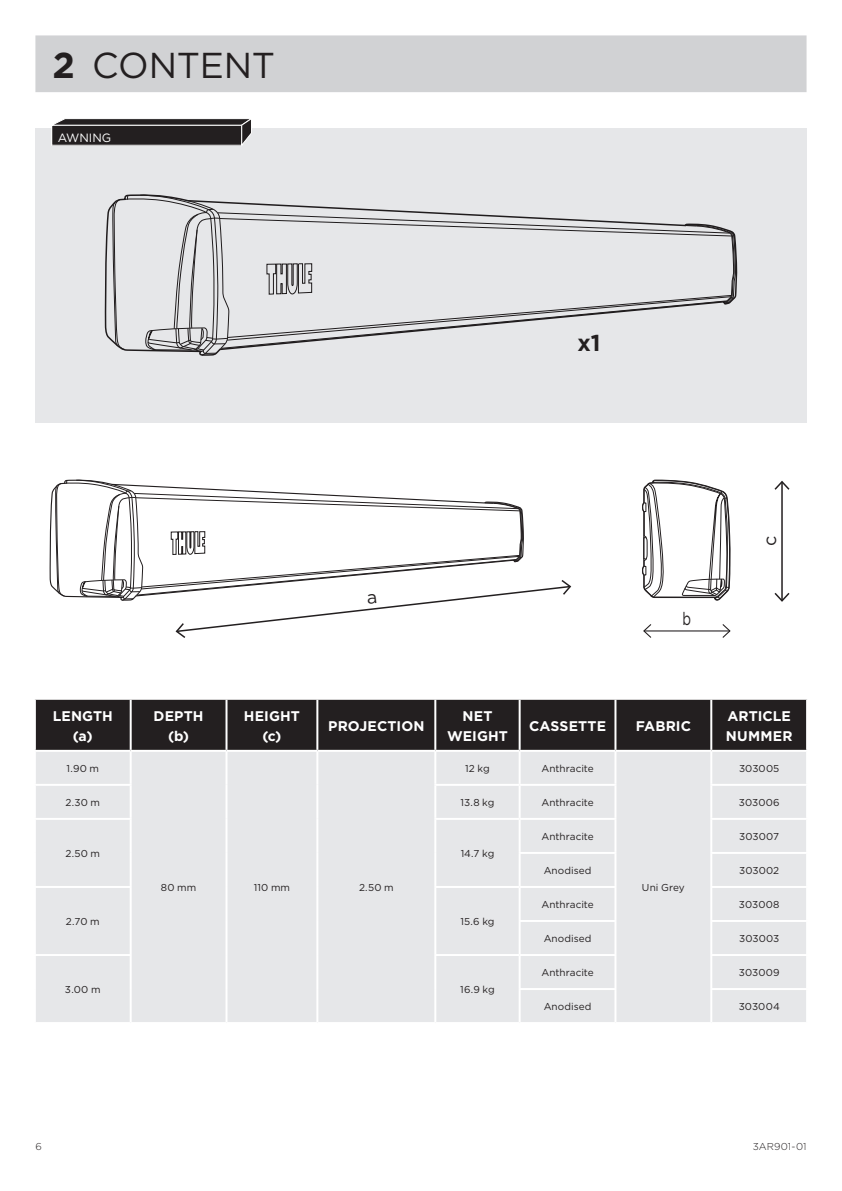
<style>
.page{position:relative;width:842px;height:1191px;background:#fff}
.page>*{position:absolute;margin:0;border:0;box-sizing:border-box;transform-origin:0 0}
.t1{font:36px "Thule";letter-spacing:-.01em;color:#231f20}
.TXT-Bold-15pt_-_aant{font:700 23px "Thule";color:#231f20}
.maat-4_5pt{font:18px "Thule";color:#231f20}
.maat-4_5pt-2{font:18px "Thule";color:#231f20;scale:.72 1}
.TABLE-7pt_-_titel{font:700 14px/19.6px "Thule";letter-spacing:.005em;color:#fff;text-align:center}
.t2{font:12px "Thule";color:#fff}
.TABLE-5pt_-_content{font:10px "Thule";letter-spacing:.01em;color:#231f20}
.t3{font:300 10px "Thule";letter-spacing:.005em;color:#231f20}
.s1{font-weight:700}
</style>
<div class="page">
<div style="left:35px;top:35px;width:771px;height:57px;background:#d1d2d4"></div>
<div style="left:35px;top:128px;width:771px;height:294px;background:#e6e7e9"></div>
<svg style="left:112px;top:194px;width:624px;height:162px"></svg>
<svg style="left:51px;top:119px;width:201px;height:27px;background:#3c3939"></svg>
<svg style="left:642px;top:479px;width:88px;height:121px"></svg>
<hr style="left:781px;top:482px;width:2px;height:119px;background:#231f20">
<svg style="left:774px;top:587px;width:16px;height:15px"></svg>
<svg style="left:774px;top:481px;width:16px;height:14px"></svg>
<div style="left:762px;top:494px;width:17px;height:94px;background:#fff"></div>
<hr style="left:644px;top:630px;width:86px;height:1px;background:#231f20">
<svg style="left:643px;top:624px;width:12px;height:14px"></svg>
<svg style="left:718px;top:624px;width:13px;height:14px"></svg>
<div style="left:653px;top:611px;width:68px;height:17px;background:#fff"></div>
<div style="left:36px;top:700px;width:770px;height:50px;background:#231f20"></div>
<div style="left:36px;top:752px;width:770px;height:270px;background:#e6e7e9"></div>
<hr style="left:130px;top:700px;width:2px;height:50px;background:#fff">
<hr style="left:225px;top:700px;width:2px;height:50px;background:#fff">
<hr style="left:316px;top:700px;width:2px;height:50px;background:#fff">
<hr style="left:434px;top:700px;width:2px;height:50px;background:#fff">
<hr style="left:519px;top:700px;width:2px;height:50px;background:#fff">
<hr style="left:614px;top:700px;width:2px;height:50px;background:#fff">
<hr style="left:710px;top:700px;width:2px;height:50px;background:#fff">
<hr style="left:130px;top:752px;width:2px;height:32px;background:#fff">
<hr style="left:225px;top:752px;width:2px;height:33px;background:#fff">
<hr style="left:316px;top:752px;width:2px;height:33px;background:#fff">
<hr style="left:434px;top:752px;width:2px;height:32px;background:#fff">
<hr style="left:519px;top:752px;width:2px;height:32px;background:#fff">
<hr style="left:614px;top:752px;width:2px;height:32px;background:#fff">
<hr style="left:710px;top:752px;width:2px;height:32px;background:#fff">
<hr style="left:34px;top:784px;width:98px;height:2px;background:#fff">
<hr style="left:130px;top:786px;width:2px;height:32px;background:#fff">
<hr style="left:225px;top:785px;width:2px;height:34px;background:#fff">
<hr style="left:316px;top:785px;width:2px;height:34px;background:#fff">
<hr style="left:434px;top:784px;width:86px;height:2px;background:#fff">
<hr style="left:434px;top:786px;width:2px;height:32px;background:#fff">
<hr style="left:520px;top:784px;width:96px;height:2px;background:#fff">
<hr style="left:519px;top:786px;width:2px;height:32px;background:#fff">
<hr style="left:614px;top:786px;width:2px;height:32px;background:#fff">
<hr style="left:710px;top:784px;width:98px;height:2px;background:#fff">
<hr style="left:710px;top:786px;width:2px;height:32px;background:#fff">
<hr style="left:34px;top:818px;width:98px;height:2px;background:#fff">
<hr style="left:130px;top:820px;width:2px;height:33px;background:#fff">
<hr style="left:225px;top:819px;width:2px;height:34px;background:#fff">
<hr style="left:316px;top:819px;width:2px;height:34px;background:#fff">
<hr style="left:434px;top:818px;width:86px;height:2px;background:#fff">
<hr style="left:434px;top:820px;width:2px;height:33px;background:#fff">
<hr style="left:520px;top:818px;width:96px;height:2px;background:#fff">
<hr style="left:519px;top:820px;width:2px;height:32px;background:#fff">
<hr style="left:614px;top:820px;width:2px;height:32px;background:#fff">
<hr style="left:710px;top:818px;width:98px;height:2px;background:#fff">
<hr style="left:710px;top:820px;width:2px;height:32px;background:#fff">
<hr style="left:130px;top:853px;width:2px;height:33px;background:#fff">
<hr style="left:225px;top:853px;width:2px;height:34px;background:#fff">
<hr style="left:316px;top:853px;width:2px;height:34px;background:#fff">
<hr style="left:434px;top:853px;width:2px;height:33px;background:#fff">
<hr style="left:519px;top:852px;width:97px;height:2px;background:#fff">
<hr style="left:519px;top:854px;width:2px;height:32px;background:#fff">
<hr style="left:614px;top:854px;width:2px;height:32px;background:#fff">
<hr style="left:710px;top:852px;width:98px;height:2px;background:#fff">
<hr style="left:710px;top:854px;width:2px;height:32px;background:#fff">
<hr style="left:34px;top:886px;width:98px;height:2px;background:#fff">
<hr style="left:130px;top:888px;width:2px;height:33px;background:#fff">
<hr style="left:225px;top:887px;width:2px;height:34px;background:#fff">
<hr style="left:316px;top:887px;width:2px;height:34px;background:#fff">
<hr style="left:434px;top:886px;width:86px;height:2px;background:#fff">
<hr style="left:434px;top:888px;width:2px;height:33px;background:#fff">
<hr style="left:520px;top:886px;width:96px;height:2px;background:#fff">
<hr style="left:519px;top:888px;width:2px;height:32px;background:#fff">
<hr style="left:614px;top:888px;width:2px;height:32px;background:#fff">
<hr style="left:710px;top:886px;width:98px;height:2px;background:#fff">
<hr style="left:710px;top:888px;width:2px;height:32px;background:#fff">
<hr style="left:130px;top:921px;width:2px;height:33px;background:#fff">
<hr style="left:225px;top:921px;width:2px;height:34px;background:#fff">
<hr style="left:316px;top:921px;width:2px;height:34px;background:#fff">
<hr style="left:434px;top:921px;width:2px;height:33px;background:#fff">
<hr style="left:519px;top:920px;width:97px;height:2px;background:#fff">
<hr style="left:519px;top:922px;width:2px;height:32px;background:#fff">
<hr style="left:614px;top:922px;width:2px;height:32px;background:#fff">
<hr style="left:710px;top:920px;width:98px;height:2px;background:#fff">
<hr style="left:710px;top:922px;width:2px;height:32px;background:#fff">
<hr style="left:34px;top:954px;width:98px;height:2px;background:#fff">
<hr style="left:130px;top:956px;width:2px;height:33px;background:#fff">
<hr style="left:225px;top:955px;width:2px;height:34px;background:#fff">
<hr style="left:316px;top:955px;width:2px;height:34px;background:#fff">
<hr style="left:434px;top:954px;width:86px;height:2px;background:#fff">
<hr style="left:434px;top:956px;width:2px;height:33px;background:#fff">
<hr style="left:520px;top:954px;width:96px;height:2px;background:#fff">
<hr style="left:519px;top:956px;width:2px;height:32px;background:#fff">
<hr style="left:614px;top:956px;width:2px;height:32px;background:#fff">
<hr style="left:710px;top:954px;width:98px;height:2px;background:#fff">
<hr style="left:710px;top:956px;width:2px;height:32px;background:#fff">
<hr style="left:130px;top:989px;width:2px;height:33px;background:#fff">
<hr style="left:225px;top:989px;width:2px;height:33px;background:#fff">
<hr style="left:316px;top:989px;width:2px;height:33px;background:#fff">
<hr style="left:434px;top:989px;width:2px;height:33px;background:#fff">
<hr style="left:519px;top:988px;width:97px;height:2px;background:#fff">
<hr style="left:519px;top:990px;width:2px;height:32px;background:#fff">
<hr style="left:614px;top:990px;width:2px;height:32px;background:#fff">
<hr style="left:710px;top:988px;width:98px;height:2px;background:#fff">
<hr style="left:710px;top:990px;width:2px;height:32px;background:#fff">
<svg style="left:55px;top:479px;width:517px;height:159px"></svg>
<p class="t1" style="left:52px;top:42px;width:224px"><span class="s1">2</span> CONTENT</p>
<p class="t2" style="left:58px;top:130px;width:55px">AWNING</p>
<p class="TXT-Bold-15pt_-_aant" style="left:577px;top:329px;width:25px">x1</p>
<p class="TABLE-7pt_-_titel" style="left:53px;top:706px;width:62px">LENGTH (a)</p>
<p class="TABLE-7pt_-_titel" style="left:154px;top:706px;width:51px">DEPTH</p>
<p class="TABLE-7pt_-_titel" style="left:168px;top:726px;width:23px">(b)</p>
<p class="TABLE-5pt_-_content" style="left:67px;top:762px;width:34px">1.90 m</p>
<p class="maat-4_5pt-2" style="left:682px;top:607px;width:13px">b</p>
<p class="maat-4_5pt" style="left:758px;top:546px;width:12px;rotate:-90deg">c</p>
<p class="TABLE-7pt_-_titel" style="left:244px;top:706px;width:58px">HEIGHT</p>
<p class="TABLE-7pt_-_titel" style="left:262px;top:726px;width:21px">(c)</p>
<p class="TABLE-7pt_-_titel" style="left:328px;top:716px;width:98px">PROJECTION</p>
<p class="TABLE-7pt_-_titel" style="left:447px;top:706px;width:62px">NET<br>WEIGHT</p>
<p class="TABLE-7pt_-_titel" style="left:529px;top:716px;width:78px">CASSETTE</p>
<p class="TABLE-7pt_-_titel" style="left:636px;top:716px;width:57px">FABRIC</p>
<p class="TABLE-7pt_-_titel" style="left:726px;top:706px;width:68px;text-align:left">ARTICLE<br>NUMMER</p>
<p class="TABLE-5pt_-_content" style="left:465px;top:762px;width:26px">12 kg</p>
<p class="TABLE-5pt_-_content" style="left:541px;top:762px;width:54px">Anthracite</p>
<p class="TABLE-5pt_-_content" style="left:739px;top:762px;width:42px">303005</p>
<p class="TABLE-5pt_-_content" style="left:66px;top:796px;width:36px">2.30 m</p>
<p class="TABLE-5pt_-_content" style="left:461px;top:796px;width:35px">13.8 kg</p>
<p class="TABLE-5pt_-_content" style="left:541px;top:796px;width:54px">Anthracite</p>
<p class="TABLE-5pt_-_content" style="left:739px;top:796px;width:42px">303006</p>
<p class="TABLE-5pt_-_content" style="left:65px;top:847px;width:36px">2.50 m</p>
<p class="TABLE-5pt_-_content" style="left:461px;top:847px;width:35px">14.7 kg</p>
<p class="TABLE-5pt_-_content" style="left:161px;top:881px;width:37px">80 mm</p>
<p class="TABLE-5pt_-_content" style="left:254px;top:881px;width:38px">110 mm</p>
<p class="TABLE-5pt_-_content" style="left:359px;top:881px;width:36px">2.50 m</p>
<p class="TABLE-5pt_-_content" style="left:66px;top:915px;width:35px">2.70 m</p>
<p class="TABLE-5pt_-_content" style="left:460px;top:915px;width:35px">15.6 kg</p>
<p class="TABLE-5pt_-_content" style="left:65px;top:983px;width:37px">3.00 m</p>
<p class="TABLE-5pt_-_content" style="left:460px;top:983px;width:36px">16.9 kg</p>
<p class="TABLE-5pt_-_content" style="left:541px;top:830px;width:54px">Anthracite</p>
<p class="TABLE-5pt_-_content" style="left:739px;top:830px;width:41px">303007</p>
<p class="TABLE-5pt_-_content" style="left:544px;top:864px;width:49px">Anodised</p>
<p class="TABLE-5pt_-_content" style="left:739px;top:864px;width:42px">303002</p>
<p class="TABLE-5pt_-_content" style="left:642px;top:881px;width:44px">Uni Grey</p>
<p class="TABLE-5pt_-_content" style="left:541px;top:898px;width:54px">Anthracite</p>
<p class="TABLE-5pt_-_content" style="left:739px;top:898px;width:42px">303008</p>
<p class="TABLE-5pt_-_content" style="left:544px;top:932px;width:49px">Anodised</p>
<p class="TABLE-5pt_-_content" style="left:739px;top:932px;width:42px">303003</p>
<p class="TABLE-5pt_-_content" style="left:541px;top:966px;width:54px">Anthracite</p>
<p class="TABLE-5pt_-_content" style="left:739px;top:966px;width:42px">303009</p>
<p class="TABLE-5pt_-_content" style="left:544px;top:1000px;width:49px">Anodised</p>
<p class="TABLE-5pt_-_content" style="left:739px;top:1000px;width:43px">303004</p>
<p class="t3" style="left:35px;top:1140px;width:8px">6</p>
<p class="t3" style="left:753px;top:1140px;width:55px">3AR901-01</p>
</div>
